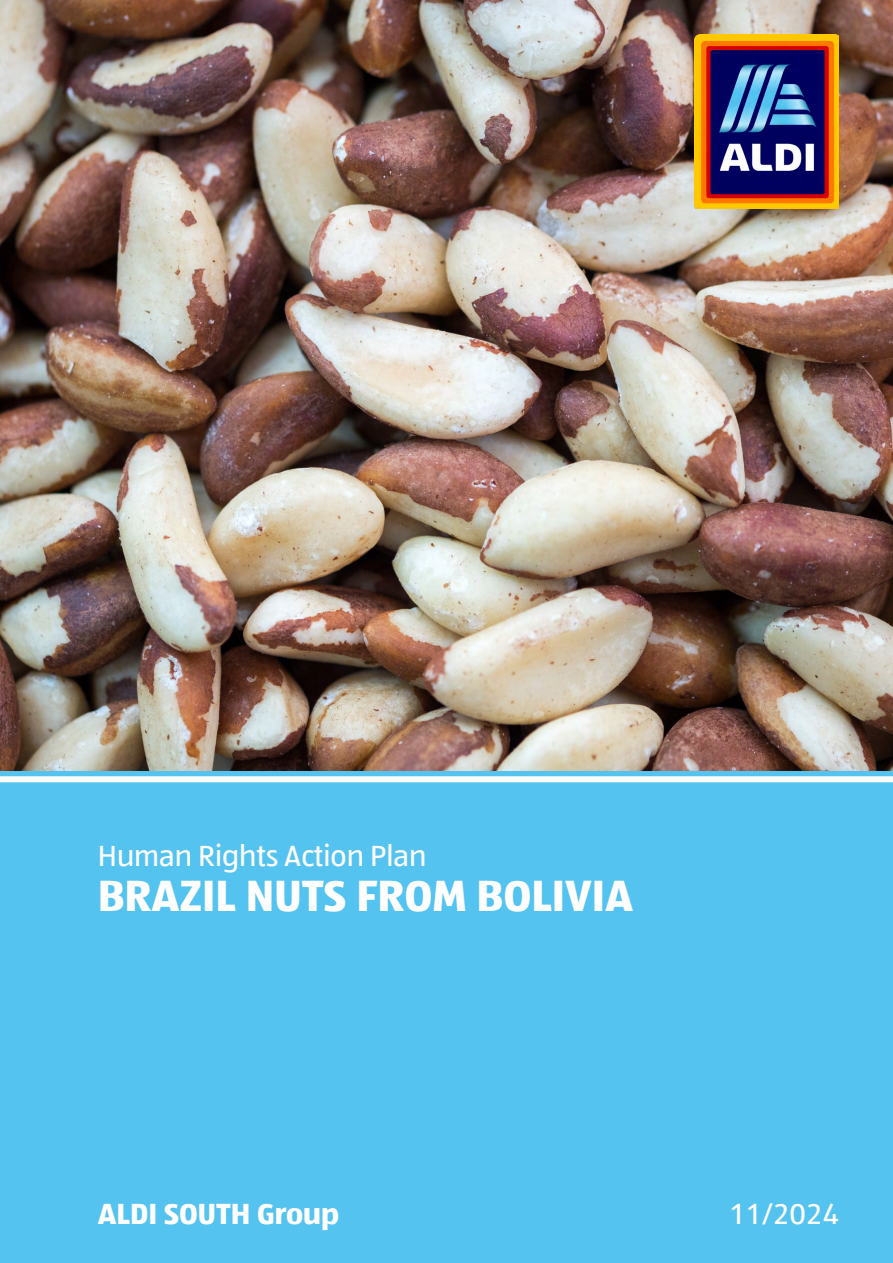
<style>
.page{position:relative;width:893px;height:1263px;background:#fff}
.page>*{position:absolute;margin:0;border:0;box-sizing:border-box;transform-origin:0 0}
.t1{font:700 45px "ALDISUED Office";color:#fff}
.t2{font:30px "ALDISUED Office";color:#fff}
.t3{font:700 30px "ALDISUED Office";color:#fff}
</style>
<div class="page">
<img style="left:0;top:0;width:893px;height:771px">
<div style="left:0;top:771px;width:893px;height:492px;background:#55c3f0"></div>
<div style="left:0;top:776px;width:893px;height:6px;background:#fff"></div>
<img style="left:694px;top:34px;width:145px;height:175px">
<p class="t2" style="left:98px;top:836px;width:330px">Human Rights Action Plan</p>
<h1 class="t1" style="left:98px;top:865px;width:537px">BRAZIL NUTS FROM BOLIVIA</h1>
<p class="t3" style="left:98px;top:1194px;width:243px">ALDI SOUTH Group</p>
<p class="t2" style="left:729px;top:1195px;width:111px">11/2024</p>
</div>
